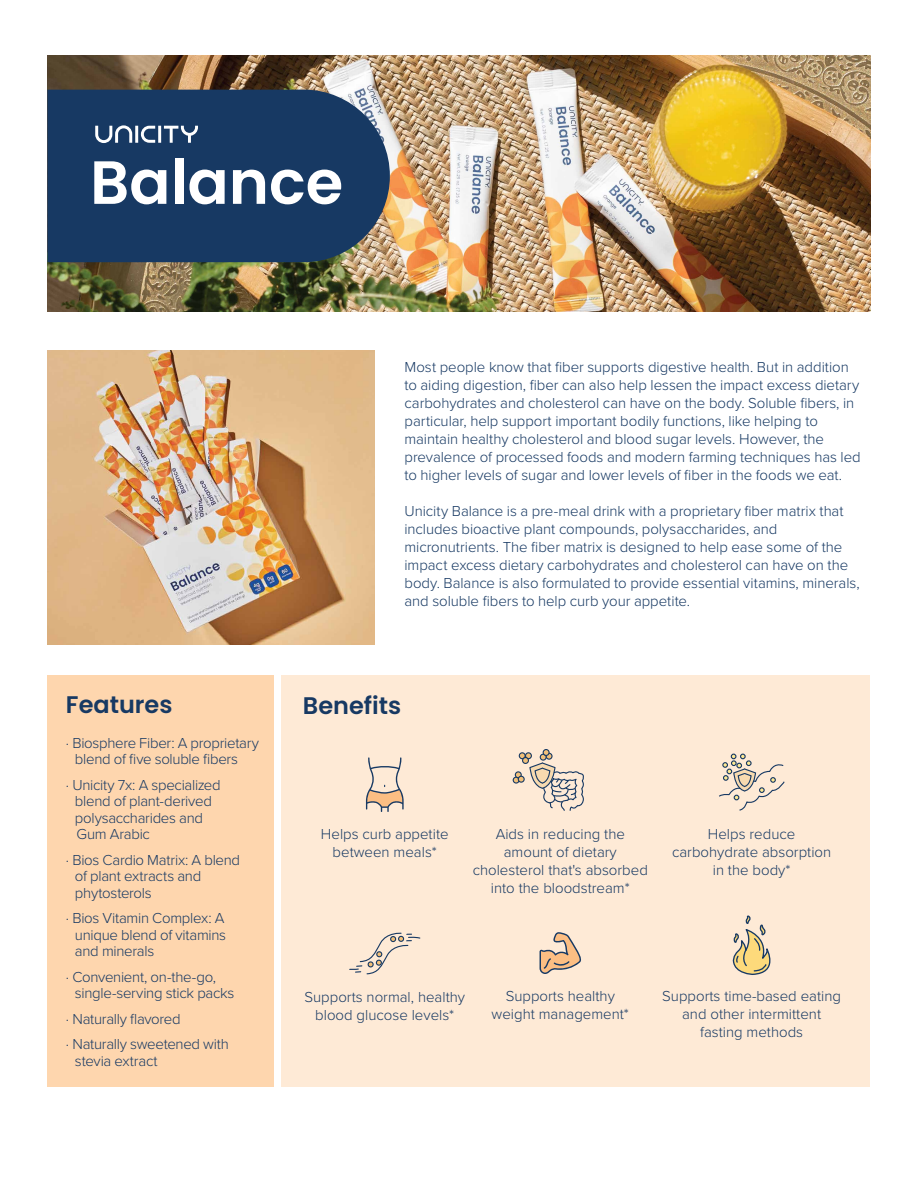
<style>
.page{position:relative;width:918px;height:1188px;background:#fff}
.page>*{position:absolute;margin:0;border:0;box-sizing:border-box;transform-origin:0 0}
.t1{font:600 60.9px "Poppins";color:#fff}
.t2{font:600 24px "Poppins";color:#173963}
.t3{font:300 15px/18px "Proxima Nova";letter-spacing:-.005em;color:#173963}
</style>
<div class="page">
<img style="left:47px;top:55px;width:823px;height:257px">
<div style="left:47px;top:90px;width:343px;height:172px;background:#173963"></div>
<div style="left:281px;top:675px;width:589px;height:412px;background:#feead6"></div>
<div style="left:47px;top:675px;width:227px;height:412px;background:#fed6ae"></div>
<svg style="left:95px;top:125px;width:103px;height:18px"></svg>
<img style="left:47px;top:351px;width:328px;height:293px">
<svg style="left:349px;top:932px;width:72px;height:43px"></svg>
<svg style="left:732px;top:915px;width:39px;height:60px"></svg>
<svg style="left:366px;top:757px;width:38px;height:55px"></svg>
<div style="left:543px;top:749px;width:7px;height:7px;border:1px solid #173963;border-radius:50%"></div>
<svg style="left:513px;top:750px;width:71px;height:61px"></svg>
<svg style="left:719px;top:754px;width:66px;height:57px"></svg>
<svg style="left:540px;top:932px;width:41px;height:42px"></svg>
<h1 class="t1" style="left:90px;top:147px;width:255px">Balance</h1>
<p class="t3" style="left:405px;top:357px;width:458px">Most people know that fiber supports digestive health. But in addition to aiding digestion, fiber can also help lessen the impact excess dietary carbohydrates and cholesterol can have on the body. Soluble fibers, in particular, help support important bodily functions, like helping to maintain healthy cholesterol and blood sugar levels. However, the prevalence of processed foods and modern farming techniques has led to higher levels of sugar and lower levels of fiber in the foods we eat.</p>
<p class="t3" style="left:405px;top:501px;width:457px">Unicity Balance is a pre-meal drink with a proprietary fiber matrix that includes bioactive plant compounds, polysaccharides, and micronutrients. The fiber matrix is designed to help ease some of the impact excess dietary carbohydrates and cholesterol can have on the body. Balance is also formulated to provide essential vitamins, minerals, and soluble fibers to help curb your appetite.</p>
<h2 class="t2" style="left:66px;top:691px;width:108px">Features</h2>
<p class="t3" style="left:75px;top:734px;width:186px;line-height:16.5px;text-indent:-9px">· Biosphere Fiber: A proprietary blend of five soluble fibers</p>
<p class="t3" style="left:75px;top:776px;width:147px;line-height:16.5px;text-indent:-9px">· Unicity 7x: A specialized blend of plant-derived polysaccharides and<br>Gum Arabic</p>
<p class="t3" style="left:75px;top:851px;width:167px;line-height:16.5px;text-indent:-9px">· Bios Cardio Matrix: A blend of plant extracts and phytosterols</p>
<p class="t3" style="left:75px;top:909px;width:153px;line-height:16.5px;text-align:justify;text-indent:-9px">· Bios Vitamin Complex: A unique blend of vitamins and minerals</p>
<p class="t3" style="left:75px;top:968px;width:161px;line-height:16.5px;text-indent:-9px">· Convenient, on-the-go, single-serving stick packs</p>
<p class="t3" style="left:66px;top:1005px;width:165px;line-height:25.5px">· Naturally flavored<br>· Naturally sweetened with</p>
<p class="t3" style="left:75px;top:1051px;width:84px">stevia extract</p>
<h2 class="t2" style="left:303px;top:692px;width:100px">Benefits</h2>
<p class="t3" style="left:321px;top:824px;width:129px;text-align:center">Helps curb appetite between meals*</p>
<p class="t3" style="left:473px;top:824px;width:177px;text-align:center">Aids in reducing the amount of dietary cholesterol that's absorbed into the bloodstream*</p>
<p class="t3" style="left:672px;top:825px;width:161px;text-align:center">Helps reduce carbohydrate absorption in the body*</p>
<p class="t3" style="left:304px;top:987px;width:162px;text-align:center">Supports normal, healthy blood glucose levels*</p>
<p class="t3" style="left:662px;top:987px;width:180px;text-align:center">Supports time-based eating and other intermittent fasting methods</p>
<p class="t3" style="left:492px;top:987px;width:139px;text-align:center">Supports healthy weight management*</p>
</div>
